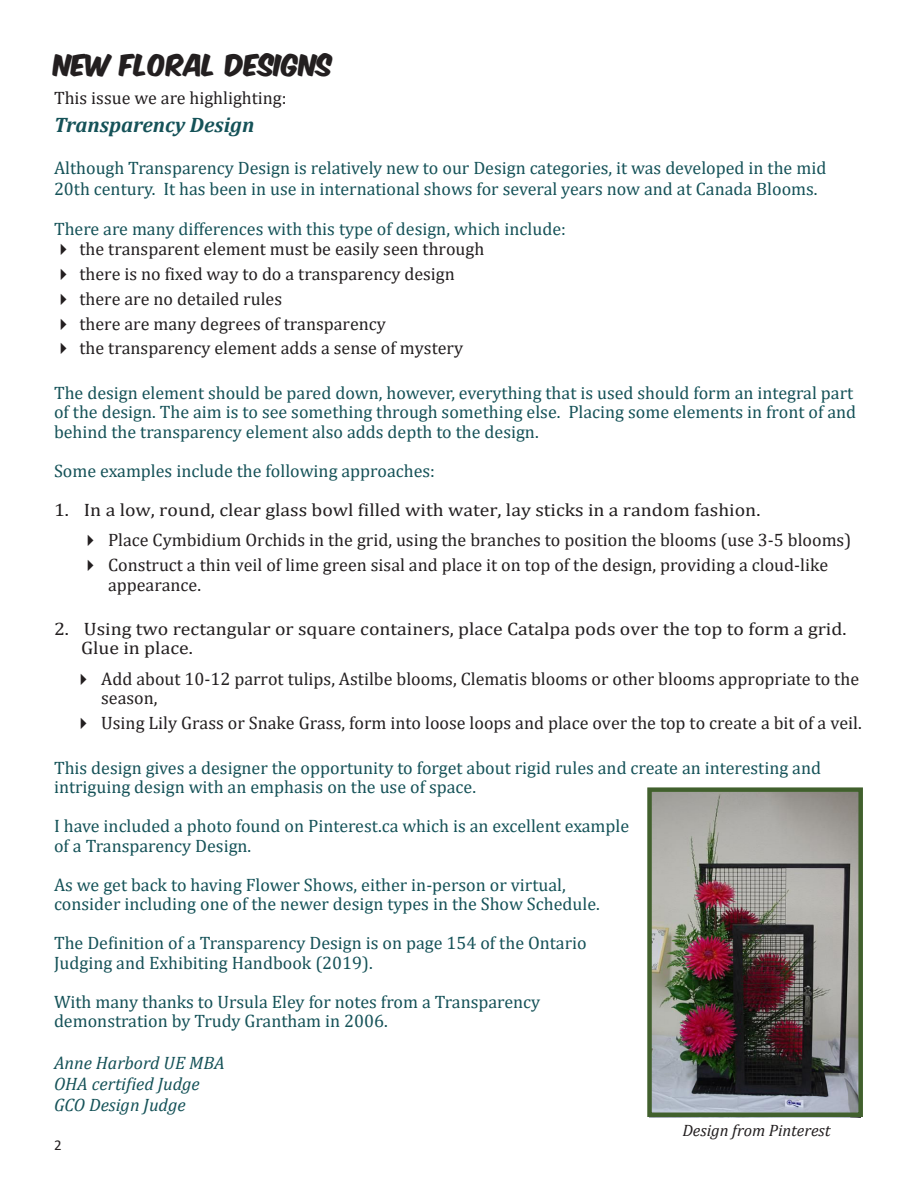
<style>
.page{position:relative;width:918px;height:1188px;background:#fff}
.page>*{position:absolute;margin:0;border:0;box-sizing:border-box;transform-origin:0 0}
.t1{font:25.5px "Komika Axis";color:#231f20}
.t2{font:italic 700 21px "Cambria";color:#155258}
.t3{font:18px/19.5px "Cambria";color:#155258}
.t4{font:18px/19.5px "Cambria";color:#231f20}
.t5{font:18px/19.5px "Cambria";color:#231f20;scale:1.1 1}
.t6{font:italic 18px "Cambria";color:#155258}
.t7{font:italic 16.5px "Cambria";color:#231f20}
.t8{font:15px "Calibri";color:#231f20}
</style>
<div class="page">
<img style="left:650px;top:793px;width:211px;height:325px">
<div style="left:647px;top:787px;width:216px;height:330px;border:4px solid #41602d"></div>
<p class="t1" style="left:54px;top:53px;width:280px">NEW FLORAL DESIGNS</p>
<p class="t4" style="left:54px;top:88px;width:234px">This issue we are highlighting:</p>
<p class="t2" style="left:54px;top:110px;width:202px">Transparency Design</p>
<p class="t3" style="left:54px;top:157px;width:774px;line-height:21px">Although Transparency Design is relatively new to our Design categories, it was developed in the mid<br>20th century. It has been in use in international shows for several years now and at Canada Blooms.</p>
<p class="t3" style="left:54px;top:219px;width:513px">There are many differences with this type of design, which include:</p>
<p class="t4" style="left:80px;top:239px;width:406px">the transparent element must be easily seen through</p>
<p class="t4" style="left:80px;top:264px;width:377px">there is no fixed way to do a transparency design</p>
<p class="t4" style="left:80px;top:289px;width:204px">there are no detailed rules</p>
<p class="t4" style="left:80px;top:314px;width:308px">there are many degrees of transparency</p>
<p class="t4" style="left:80px;top:338px;width:385px">the transparency element adds a sense of mystery</p>
<p class="t3" style="left:54px;top:383px;width:804px">The design element should be pared down, however, everything that is used should form an integral part of the design. The aim is to see something through something else. Placing some elements in front of and behind the transparency element also adds depth to the design.</p>
<p class="t3" style="left:54px;top:461px;width:383px">Some examples include the following approaches:</p>
<p class="t5" style="left:54px;top:500px;width:644px">1. In a low, round, clear glass bowl filled with water, lay sticks in a random fashion.</p>
<p class="t4" style="left:108px;top:530px;width:745px">Place Cymbidium Orchids in the grid, using the branches to position the blooms (use 3-5 blooms)</p>
<p class="t4" style="left:108px;top:555px;width:722px">Construct a thin veil of lime green sisal and place it on top of the design, providing a cloud-like appearance.</p>
<p class="t5" style="left:81px;top:619px;width:697px;text-indent:-27px">2. Using two rectangular or square containers, place Catalpa pods over the top to form a grid.<br>Glue in place.</p>
<p class="t4" style="left:101px;top:669px;width:759px">Add about 10-12 parrot tulips, Astilbe blooms, Clematis blooms or other blooms appropriate to the season,</p>
<p class="t4" style="left:101px;top:713px;width:762px">Using Lily Grass or Snake Grass, form into loose loops and place over the top to create a bit of a veil.</p>
<p class="t3" style="left:54px;top:758px;width:769px">This design gives a designer the opportunity to forget about rigid rules and create an interesting and intriguing design with an emphasis on the use of space.</p>
<p class="t3" style="left:54px;top:816px;width:577px">I have included a photo found on Pinterest.ca which is an excellent example of a Transparency Design.</p>
<p class="t3" style="left:54px;top:875px;width:547px">As we get back to having Flower Shows, either in-person or virtual, consider including one of the newer design types in the Show Schedule.</p>
<p class="t3" style="left:54px;top:933px;width:534px">The Definition of a Transparency Design is on page 154 of the Ontario<br>Judging and Exhibiting Handbook (2019).</p>
<p class="t3" style="left:54px;top:992px;width:488px">With many thanks to Ursula Eley for notes from a Transparency demonstration by Trudy Grantham in 2006.</p>
<p class="t6" style="left:54px;top:1050px;width:172px">Anne Harbord UE MBA</p>
<p class="t6" style="left:54px;top:1071px;width:147px">OHA certified Judge</p>
<p class="t6" style="left:54px;top:1092px;width:133px">GCO Design Judge</p>
<p class="t7" style="left:682px;top:1119px;width:150px">Design from Pinterest</p>
<p class="t8" style="left:54px;top:1135px;width:9px">2</p>
</div>
